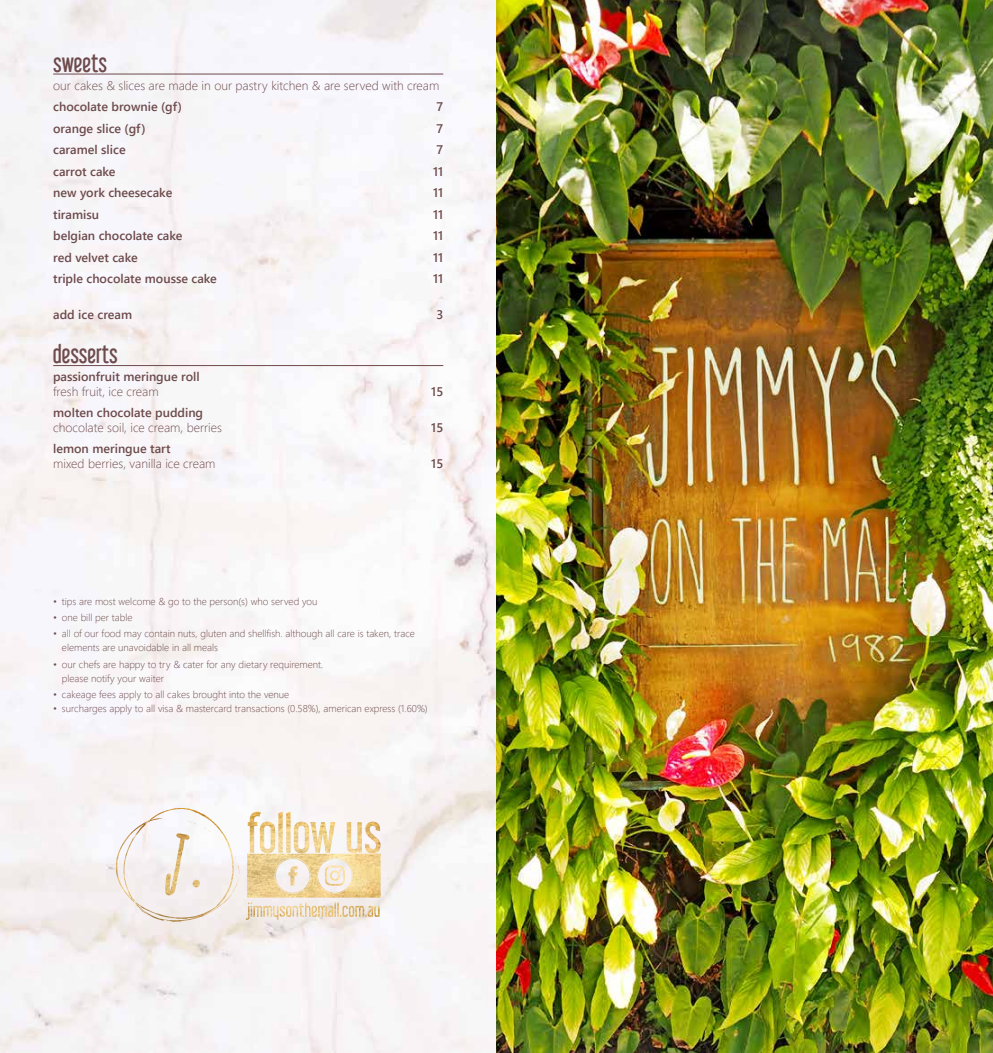
<style>
.page{position:relative;width:993px;height:1053px;background:#fff}
.page>*{position:absolute;margin:0;border:0;box-sizing:border-box;transform-origin:0 0}
.t1{font:23.75px "Libel Suit";color:#6d4a4b}
.t2{font:12.5px "Webly Sleek UI Semibold";color:#6d4a4b}
.t3{font:12.5px "Webly Sleek UI Light";color:#6d4a4b}
.t4{font:10px/14.4px "Webly Sleek UI Light";color:#6d4a4b}
</style>
<div class="page">
<img style="left:0;top:0;width:496px;height:1052px">
<img style="left:116px;top:808px;width:60px;height:96px">
<img style="left:496px;top:0;width:496px;height:1052px">
<hr style="left:53px;top:74px;width:390px;height:1px;background:#6d4a4b">
<hr style="left:53px;top:365px;width:390px;height:1px;background:#6d4a4b">
<h1 class="t1" style="left:53px;top:48px;width:55px">sweets</h1>
<p class="t3" style="left:53px;top:76px;width:387px">our cakes &amp; slices are made in our pastry kitchen &amp; are served with cream</p>
<p class="t2" style="left:53px;top:97px;width:130px">chocolate brownie (gf)</p>
<p class="t2" style="left:436px;top:97px;width:8px">7</p>
<p class="t2" style="left:53px;top:119px;width:94px">orange slice (gf)</p>
<p class="t2" style="left:436px;top:119px;width:8px">7</p>
<p class="t2" style="left:53px;top:140px;width:74px">caramel slice</p>
<p class="t2" style="left:436px;top:140px;width:8px">7</p>
<p class="t2" style="left:53px;top:162px;width:64px">carrot cake</p>
<p class="t2" style="left:433px;top:162px;width:12px">11</p>
<p class="t2" style="left:53px;top:183px;width:121px">new york cheesecake</p>
<p class="t2" style="left:433px;top:183px;width:12px">11</p>
<p class="t2" style="left:53px;top:205px;width:47px">tiramisu</p>
<p class="t2" style="left:433px;top:205px;width:12px">11</p>
<p class="t2" style="left:53px;top:226px;width:131px">belgian chocolate cake</p>
<p class="t2" style="left:433px;top:226px;width:12px">11</p>
<p class="t2" style="left:53px;top:248px;width:86px">red velvet cake</p>
<p class="t2" style="left:433px;top:248px;width:12px">11</p>
<p class="t2" style="left:53px;top:269px;width:165px">triple chocolate mousse cake</p>
<p class="t2" style="left:433px;top:269px;width:12px">11</p>
<p class="t2" style="left:53px;top:305px;width:80px">add ice cream</p>
<p class="t2" style="left:436px;top:305px;width:8px">3</p>
<h1 class="t1" style="left:53px;top:340px;width:66px">desserts</h1>
<p class="t2" style="left:53px;top:367px;width:148px">passionfruit meringue roll</p>
<p class="t3" style="left:53px;top:382px;width:107px">fresh fruit, ice cream</p>
<p class="t2" style="left:431px;top:382px;width:13px">15</p>
<p class="t2" style="left:53px;top:403px;width:151px">molten chocolate pudding</p>
<p class="t3" style="left:53px;top:418px;width:170px">chocolate soil, ice cream, berries</p>
<p class="t2" style="left:431px;top:417px;width:13px">15</p>
<p class="t2" style="left:53px;top:439px;width:119px">lemon meringue tart</p>
<p class="t3" style="left:53px;top:453px;width:164px">mixed berries, vanilla ice cream</p>
<p class="t2" style="left:431px;top:453px;width:13px">15</p>
<p class="t4" style="left:53px;top:593px;width:266px">• tips are most welcome &amp; go to the person(s) who served you</p>
<p class="t4" style="left:53px;top:609px;width:81px">• one bill per table</p>
<p class="t4" style="left:62px;top:625px;width:354px;text-indent:-9px">• all of our food may contain nuts, gluten and shellfish. although all care is taken, trace elements are unavoidable in all meals</p>
<p class="t4" style="left:62px;top:656px;width:263px;text-indent:-9px">• our chefs are happy to try &amp; cater for any dietary requirement. please notify your waiter</p>
<p class="t4" style="left:53px;top:687px;width:237px">• cakeage fees apply to all cakes brought into the venue</p>
<p class="t4" style="left:53px;top:700px;width:376px">• surcharges apply to all visa &amp; mastercard transactions (0.58%), american express (1.60%)</p>
</div>
